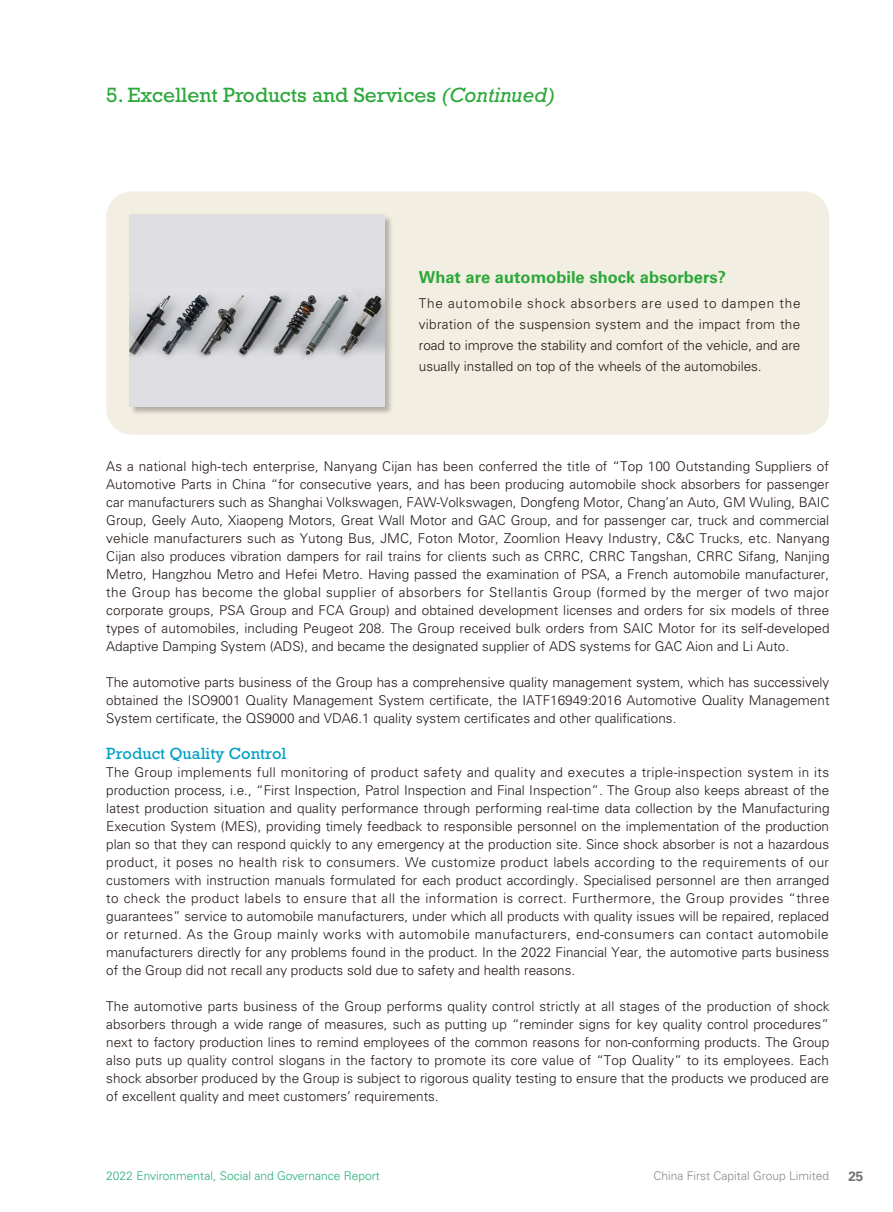
<style>
.page{position:relative;width:893px;height:1212px;background:#fff}
.page>*{position:absolute;margin:0;border:0;box-sizing:border-box;transform-origin:0 0}
.t1{font:21px "Rockwell Std";color:#2ba839}
.t2{font:700 16.5px "Univers LT Std";color:#2ba839}
.t3{font:16.5px "Rockwell Std";color:#00a0c6}
.t4{font:300 13.5px/18px "Univers LT Std";color:#231916;text-align:justify}
.t5{font:700 13.5px "Univers LT Std";color:#727272}
.t6{font:300 12px "Univers LT Std";color:#28b077}
.t7{font:300 12px "Univers LT Std";color:#898989}
.s1{font-style:italic}
</style>
<div class="page">
<div style="left:106px;top:191px;width:723px;height:244px;background:#f2eee2;border-radius:26px"></div>
<div style="left:129px;top:214px;width:265px;height:201px;background:#231916;opacity:.3"></div>
<img style="left:130px;top:215px;width:255px;height:191px">
<h1 class="t1" style="left:106px;top:83px;width:450px">5. Excellent Products and Services <span class="s1">(Continued)</span></h1>
<p class="t2" style="left:419px;top:267px;width:309px">What are automobile shock absorbers?</p>
<p class="t4" style="left:419px;top:293px;width:383px;line-height:21px">The automobile shock absorbers are used to dampen the vibration of the suspension system and the impact from the road to improve the stability and comfort of the vehicle, and are usually installed on top of the wheels of the automobiles.</p>
<p class="t4" style="left:106px;top:457px;width:725px">As a national high-tech enterprise, Nanyang Cijan has been conferred the title of “Top 100 Outstanding Suppliers of Automotive Parts in China “for consecutive years, and has been producing automobile shock absorbers for passenger car manufacturers such as Shanghai Volkswagen, FAW-Volkswagen, Dongfeng Motor, Chang’an Auto, GM Wuling, BAIC Group, Geely Auto, Xiaopeng Motors, Great Wall Motor and GAC Group, and for passenger car, truck and commercial vehicle manufacturers such as Yutong Bus, JMC, Foton Motor, Zoomlion Heavy Industry, C&amp;C Trucks, etc. Nanyang Cijan also produces vibration dampers for rail trains for clients such as CRRC, CRRC Tangshan, CRRC Sifang, Nanjing Metro, Hangzhou Metro and Hefei Metro. Having passed the examination of PSA, a French automobile manufacturer, the Group has become the global supplier of absorbers for Stellantis Group (formed by the merger of two major corporate groups, PSA Group and FCA Group) and obtained development licenses and orders for six models of three types of automobiles, including Peugeot 208. The Group received bulk orders from SAIC Motor for its self-developed Adaptive Damping System (ADS), and became the designated supplier of ADS systems for GAC Aion and Li Auto.</p>
<p class="t4" style="left:106px;top:673px;width:725px">The automotive parts business of the Group has a comprehensive quality management system, which has successively obtained the ISO9001 Quality Management System certificate, the IATF16949:2016 Automotive Quality Management System certificate, the QS9000 and VDA6.1 quality system certificates and other qualifications.</p>
<p class="t3" style="left:106px;top:743px;width:181px">Product Quality Control</p>
<p class="t4" style="left:106px;top:763px;width:725px">The Group implements full monitoring of product safety and quality and executes a triple-inspection system in its production process, i.e., “First Inspection, Patrol Inspection and Final Inspection”. The Group also keeps abreast of the latest production situation and quality performance through performing real-time data collection by the Manufacturing Execution System (MES), providing timely feedback to responsible personnel on the implementation of the production plan so that they can respond quickly to any emergency at the production site. Since shock absorber is not a hazardous product, it poses no health risk to consumers. We customize product labels according to the requirements of our customers with instruction manuals formulated for each product accordingly. Specialised personnel are then arranged to check the product labels to ensure that all the information is correct. Furthermore, the Group provides “three guarantees” service to automobile manufacturers, under which all products with quality issues will be repaired, replaced or returned. As the Group mainly works with automobile manufacturers, end-consumers can contact automobile manufacturers directly for any problems found in the product. In the 2022 Financial Year, the automotive parts business of the Group did not recall any products sold due to safety and health reasons.</p>
<p class="t4" style="left:106px;top:997px;width:725px">The automotive parts business of the Group performs quality control strictly at all stages of the production of shock absorbers through a wide range of measures, such as putting up “reminder signs for key quality control procedures” next to factory production lines to remind employees of the common reasons for non-conforming products. The Group also puts up quality control slogans in the factory to promote its core value of “Top Quality” to its employees. Each shock absorber produced by the Group is subject to rigorous quality testing to ensure that the products we produced are of excellent quality and meet customers’ requirements.</p>
<p class="t6" style="left:106px;top:1168px;width:275px">2022 Environmental, Social and Governance Report</p>
<p class="t7" style="left:654px;top:1168px;width:177px">China First Capital Group Limited</p>
<p class="t5" style="left:848px;top:1168px;width:17px">25</p>
</div>
